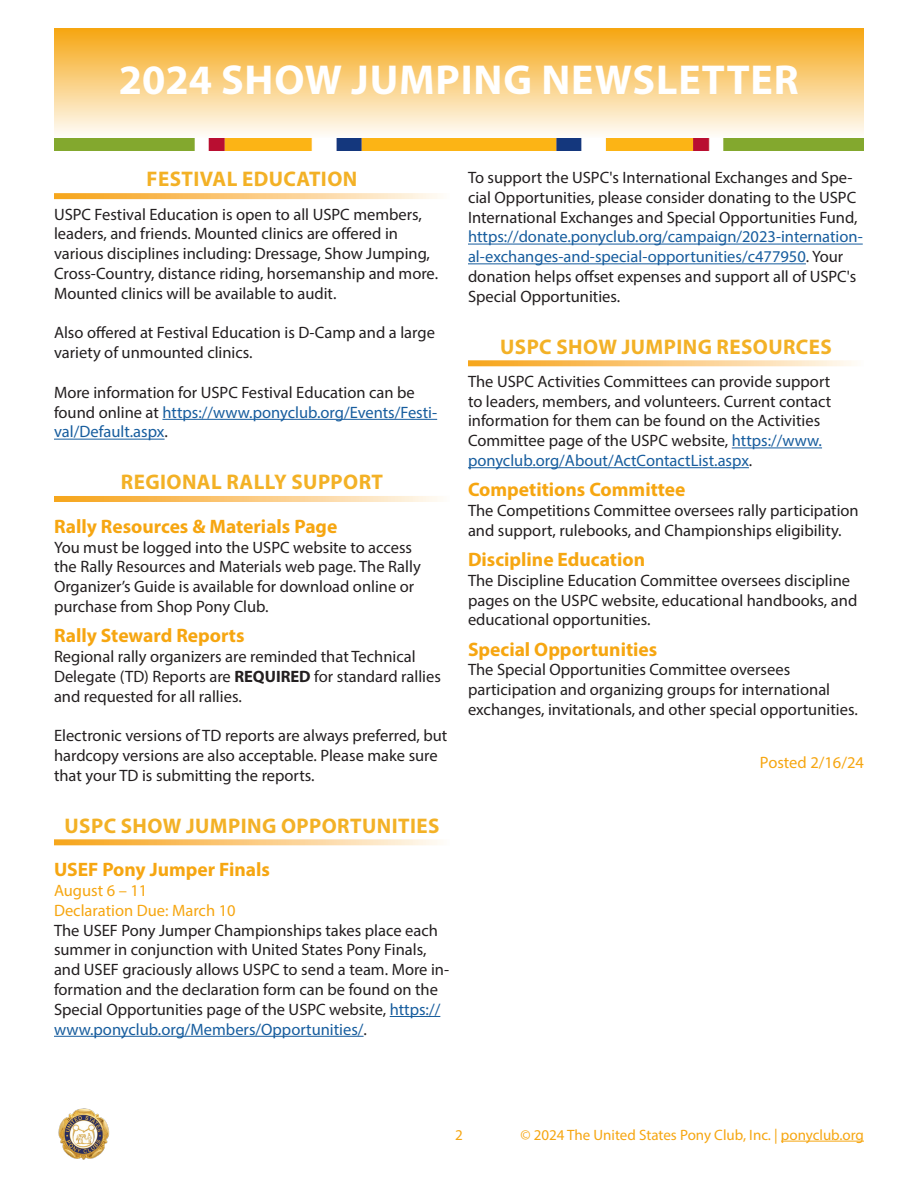
<style>
.page{position:relative;width:918px;height:1188px;background:#fff}
.page>*{position:absolute;margin:0;border:0;box-sizing:border-box;transform-origin:0 0}
.t1{font:700 42px "Myriad Pro";letter-spacing:.02em;color:#fff}
.Show_Jumping_Header{font:700 21.15px "Myriad Pro";letter-spacing:.02em;color:#f3b126}
.Show_Jumping_Subheader{font:700 19.5px "Myriad Pro";color:#f6a611}
.t2{font:16.5px/19.8px "Myriad Pro";color:#231f20}
.t3{font:16.5px "Myriad Pro";color:#f6a611}
.t4{font:15px "Myriad Pro";color:#f6a611}
.s1{color:#175d9e}
.s2{font-weight:700}
</style>
<div class="page">
<div style="left:54px;top:28px;width:810px;height:110px;background:linear-gradient(to bottom,#f6a510,#fefcf8)"></div>
<img style="left:54px;top:138px;width:810px;height:12px">
<svg style="left:54px;top:193px;width:386px;height:6px;background:#facc83"></svg>
<hr style="left:162px;top:419px;width:275px;height:1px;background:#175d9e">
<hr style="left:54px;top:439px;width:111px;height:1px;background:#175d9e">
<svg style="left:54px;top:496px;width:386px;height:6px;background:#facb80"></svg>
<svg style="left:54px;top:839px;width:386px;height:6px;background:#face87"></svg>
<hr style="left:390px;top:1016px;width:50px;height:1px;background:#175d9e">
<hr style="left:54px;top:1036px;width:310px;height:1px;background:#175d9e">
<hr style="left:468px;top:244px;width:395px;height:1px;background:#175d9e">
<hr style="left:468px;top:263px;width:338px;height:1px;background:#175d9e">
<svg style="left:468px;top:360px;width:386px;height:6px;background:#facd87"></svg>
<hr style="left:732px;top:448px;width:90px;height:1px;background:#175d9e">
<hr style="left:468px;top:467px;width:281px;height:1px;background:#175d9e">
<hr style="left:781px;top:1141px;width:83px;height:1px;background:#f6a611">
<img style="left:58px;top:1108px;width:52px;height:52px">
<p class="t1" style="left:119px;top:52px;width:681px">2024 SHOW JUMPING NEWSLETTER</p>
<p class="Show_Jumping_Header" style="left:147px;top:165px;width:212px">FESTIVAL EDUCATION</p>
<p class="t2" style="left:54px;top:204px;width:386px">USPC Festival Education is open to all USPC members, leaders, and friends. Mounted clinics are offered in various disciplines including: Dressage, Show Jumping, Cross-Country, distance riding, horsemanship and more.<br>Mounted clinics will be available to audit.</p>
<p class="t2" style="left:54px;top:323px;width:382px">Also offered at Festival Education is D-Camp and a large variety of unmounted clinics.</p>
<p class="t2" style="left:54px;top:382px;width:385px">More information for USPC Festival Education can be found online at <span class="s1">https://www.ponyclub.org/Events/Festi&shy;val/Default.aspx</span>.</p>
<p class="Show_Jumping_Header" style="left:121px;top:468px;width:264px">REGIONAL RALLY SUPPORT</p>
<p class="Show_Jumping_Subheader" style="left:54px;top:514px;width:285px">Rally Resources &amp; Materials Page</p>
<p class="t2" style="left:54px;top:537px;width:368px">You must be logged into the USPC website to access the Rally Resources and Materials web page. The Rally Organizer’s Guide is available for download online or purchase from Shop Pony Club.</p>
<p class="Show_Jumping_Subheader" style="left:54px;top:623px;width:192px">Rally Steward Reports</p>
<p class="t2" style="left:54px;top:646px;width:388px">Regional rally organizers are reminded that Technical<br>Delegate (TD) Reports are <span class="s2">REQUIRED</span> for standard rallies and requested for all rallies.</p>
<p class="t2" style="left:54px;top:726px;width:395px">Electronic versions of TD reports are always preferred, but hardcopy versions are also acceptable. Please make sure that your TD is submitting the reports.</p>
<p class="Show_Jumping_Header" style="left:65px;top:812px;width:376px">USPC SHOW JUMPING OPPORTUNITIES</p>
<p class="Show_Jumping_Subheader" style="left:54px;top:857px;width:218px">USEF Pony Jumper Finals</p>
<p class="t3" style="left:54px;top:880px;width:95px">August 6 – 11</p>
<p class="t3" style="left:54px;top:900px;width:183px">Declaration Due: March 10</p>
<p class="t2" style="left:54px;top:920px;width:397px">The USEF Pony Jumper Championships takes place each summer in conjunction with United States Pony Finals, and USEF graciously allows USPC to send a team. More in&shy;formation and the declaration form can be found on the Special Opportunities page of the USPC website, <span class="s1">https:// www.ponyclub.org/Members/Opportunities/</span>.</p>
<p class="t2" style="left:468px;top:167px;width:396px">To support the USPC's International Exchanges and Spe&shy;cial Opportunities, please consider donating to the USPC International Exchanges and Special Opportunities Fund, <span class="s1">https://donate.ponyclub.org/campaign/2023-internation&shy;al-exchanges-and-special-opportunities/c477950</span>. Your donation helps offset expenses and support all of USPC's Special Opportunities.</p>
<p class="Show_Jumping_Header" style="left:500px;top:333px;width:333px">USPC SHOW JUMPING RESOURCES</p>
<p class="t2" style="left:468px;top:371px;width:365px">The USPC Activities Committees can provide support to leaders, members, and volunteers. Current contact information for them can be found on the Activities Committee page of the USPC website, <span class="s1">https://www. ponyclub.org/About/ActContactList.aspx</span>.</p>
<p class="Show_Jumping_Subheader" style="left:468px;top:477px;width:219px">Competitions Committee</p>
<p class="t2" style="left:468px;top:500px;width:392px">The Competitions Committee oversees rally participation and support, rulebooks, and Championships eligibility.</p>
<p class="Show_Jumping_Subheader" style="left:468px;top:547px;width:179px">Discipline Education</p>
<p class="t2" style="left:468px;top:570px;width:391px">The Discipline Education Committee oversees discipline pages on the USPC website, educational handbooks, and educational opportunities.</p>
<p class="Show_Jumping_Subheader" style="left:468px;top:636px;width:191px">Special Opportunities</p>
<p class="t2" style="left:468px;top:660px;width:391px">The Special Opportunities Committee oversees participation and organizing groups for international exchanges, invitationals, and other special opportunities.</p>
<p class="t3" style="left:760px;top:752px;width:106px">Posted 2/16/24</p>
<p class="t4" style="left:455px;top:1125px;width:9px">2</p>
<p class="t4" style="left:521px;top:1125px;width:345px">© 2024 The United States Pony Club, Inc. | ponyclub.org</p>
</div>
